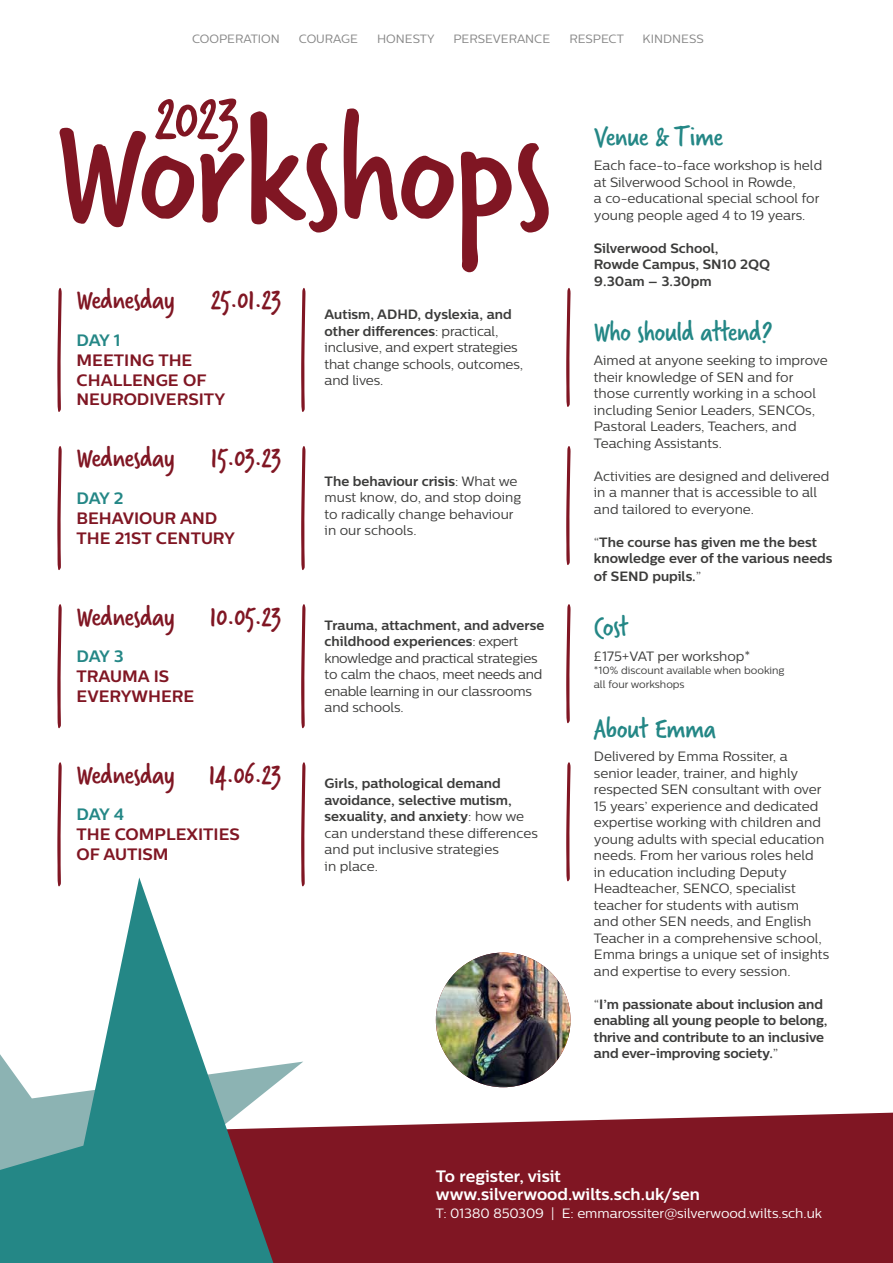
<style>
.page{position:relative;width:893px;height:1263px;background:#fff}
.page>*{position:absolute;margin:0;border:0;box-sizing:border-box;transform-origin:0 0}
.t1{font:30px "Verveine";letter-spacing:-.02em;color:#801623}
.t2{font:30px "Verveine";letter-spacing:-.02em;color:#248786}
.t3{font:700 16.5px/19.8px "Centrale Sans";color:#801623}
.t4{font:700 16.5px/18px "Centrale Sans";color:#fff}
.t5{font:700 16.5px "Centrale Sans";letter-spacing:-.05em;color:#248786}
.t6{font:13.5px/16.5px "Centrale Sans";color:#3c3c3b}
.t7{font:700 13.5px/16.5px "Centrale Sans";letter-spacing:-.01em;color:#3c3c3b}
.t8{font:13.5px/16.5px "Centrale Sans";letter-spacing:-.025em;color:#3c3c3b}
.t9{font:13.5px "Centrale Sans";color:#fff}
.t10{font:12px "Centrale Sans";color:#878787}
.t11{font:10.5px/13.5px "Centrale Sans";color:#3c3c3b}
.s1{font-weight:700}
.s2{font-weight:400}
</style>
<div class="page">
<svg style="left:273px;top:1061px;width:30px;height:25px"></svg>
<div style="left:273px;top:1113px;width:620px;height:150px;background:#801623"></div>
<svg style="left:0;top:877px;width:273px;height:386px"></svg>
<svg style="left:59px;top:108px;width:490px;height:164px"></svg>
<svg style="left:155px;top:99px;width:83px;height:53px"></svg>
<svg style="left:57px;top:288px;width:5px;height:124px"></svg>
<svg style="left:57px;top:446px;width:5px;height:124px"></svg>
<svg style="left:301px;top:288px;width:4px;height:124px"></svg>
<svg style="left:301px;top:446px;width:4px;height:124px"></svg>
<svg style="left:566px;top:288px;width:4px;height:119px"></svg>
<svg style="left:566px;top:446px;width:4px;height:119px"></svg>
<svg style="left:57px;top:604px;width:5px;height:124px"></svg>
<svg style="left:301px;top:604px;width:4px;height:124px"></svg>
<svg style="left:566px;top:604px;width:4px;height:119px"></svg>
<svg style="left:57px;top:762px;width:5px;height:124px"></svg>
<svg style="left:301px;top:762px;width:4px;height:124px"></svg>
<svg style="left:566px;top:762px;width:4px;height:119px"></svg>
<img style="left:436px;top:952px;width:134px;height:135px;border-radius:67px">
<p class="t10" style="left:192px;top:32px;width:89px">COOPERATION</p>
<p class="t10" style="left:299px;top:32px;width:61px">COURAGE</p>
<p class="t10" style="left:377px;top:32px;width:59px">HONESTY</p>
<p class="t10" style="left:453px;top:32px;width:98px">PERSEVERANCE</p>
<p class="t10" style="left:569px;top:32px;width:56px">RESPECT</p>
<p class="t10" style="left:643px;top:32px;width:63px">KINDNESS</p>
<h1 class="t1" style="left:77px;top:279px;width:206px">Wednesday 25.01.23</h1>
<p class="t5" style="left:77px;top:330px;width:45px">DAY 1</p>
<p class="t3" style="left:77px;top:350px;width:150px">MEETING THE<br>CHALLENGE OF<br>NEURODIVERSITY</p>
<h1 class="t1" style="left:77px;top:437px;width:206px">Wednesday 15.03.23</h1>
<p class="t5" style="left:77px;top:488px;width:48px">DAY 2</p>
<p class="t3" style="left:77px;top:508px;width:160px">BEHAVIOUR AND<br>THE 21ST CENTURY</p>
<h1 class="t1" style="left:77px;top:595px;width:206px">Wednesday 10.05.23</h1>
<p class="t5" style="left:77px;top:646px;width:49px">DAY 3</p>
<p class="t3" style="left:77px;top:666px;width:119px">TRAUMA IS<br>EVERYWHERE</p>
<h1 class="t1" style="left:77px;top:753px;width:206px">Wednesday 14.06.23</h1>
<p class="t5" style="left:77px;top:805px;width:49px">DAY 4</p>
<p class="t3" style="left:77px;top:824px;width:165px">THE COMPLEXITIES<br>OF AUTISM</p>
<p class="t6" style="left:325px;top:306px;width:200px"><span class="s1">Autism, ADHD, dyslexia, and other differences</span>: practical, inclusive, and expert strategies that change schools, outcomes, and lives.</p>
<p class="t6" style="left:325px;top:473px;width:198px"><span class="s1">The behaviour crisis</span>: What we must know, do, and stop doing to radically change behaviour in our schools.</p>
<p class="t8" style="left:325px;top:617px;width:221px"><span class="s1">Trauma, attachment, and adverse childhood experiences</span>: expert knowledge and practical strategies to calm the chaos, meet needs and enable learning in our classrooms and schools.</p>
<p class="t7" style="left:325px;top:775px;width:215px">Girls, pathological demand avoidance, selective mutism, sexuality, and anxiety<span class="s2">: how we can understand these differences and put inclusive strategies<br>in place.</span></p>
<h1 class="t2" style="left:594px;top:116px;width:131px">Venue &amp; Time</h1>
<p class="t6" style="left:594px;top:157px;width:230px">Each face-to-face workshop is held at Silverwood School in Rowde,<br>a co-educational special school for young people aged 4 to 19 years.</p>
<p class="t7" style="left:594px;top:240px;width:178px">Silverwood School,<br>Rowde Campus, SN10 2QQ<br>9.30am – 3.30pm</p>
<h1 class="t2" style="left:594px;top:311px;width:180px">Who should attend?</h1>
<p class="t6" style="left:594px;top:352px;width:235px">Aimed at anyone seeking to improve their knowledge of SEN and for those currently working in a school including Senior Leaders, SENCOs,<br>Pastoral Leaders, Teachers, and<br>Teaching Assistants.</p>
<p class="t6" style="left:594px;top:468px;width:237px">Activities are designed and delivered in a manner that is accessible to all and tailored to everyone.</p>
<p class="t7" style="left:594px;top:533px;width:240px"><span class="s2">“</span>The course has given me the best knowledge ever of the various needs</p>
<p class="t7" style="left:594px;top:568px;width:109px">of SEND pupils.<span class="s2">”</span></p>
<h1 class="t2" style="left:594px;top:606px;width:36px">Cost</h1>
<p class="t6" style="left:594px;top:648px;width:158px">£175+VAT per workshop*</p>
<p class="t11" style="left:594px;top:664px;width:192px">*10% discount available when booking all four workshops</p>
<h1 class="t2" style="left:594px;top:708px;width:124px">About Emma</h1>
<p class="t6" style="left:594px;top:748px;width:237px">Delivered by Emma Rossiter, a senior leader, trainer, and highly respected SEN consultant with over 15 years’ experience and dedicated expertise working with children and young adults with special education needs. From her various roles held<br>in education including Deputy Headteacher, SENCO, specialist teacher for students with autism<br>and other SEN needs, and English Teacher in a comprehensive school, Emma brings a unique set of insights and expertise to every session.</p>
<p class="t7" style="left:594px;top:995px;width:235px"><span class="s2">“</span>I’m passionate about inclusion and enabling all young people to belong, thrive and contribute to an inclusive and ever-improving society.<span class="s2">”</span></p>
<p class="t4" style="left:436px;top:1166px;width:266px">To register, visit www.silverwood.wilts.sch.uk/sen</p>
<p class="t9" style="left:436px;top:1205px;width:388px">T: 01380 850309 | E: emmarossiter@silverwood.wilts.sch.uk</p>
</div>
